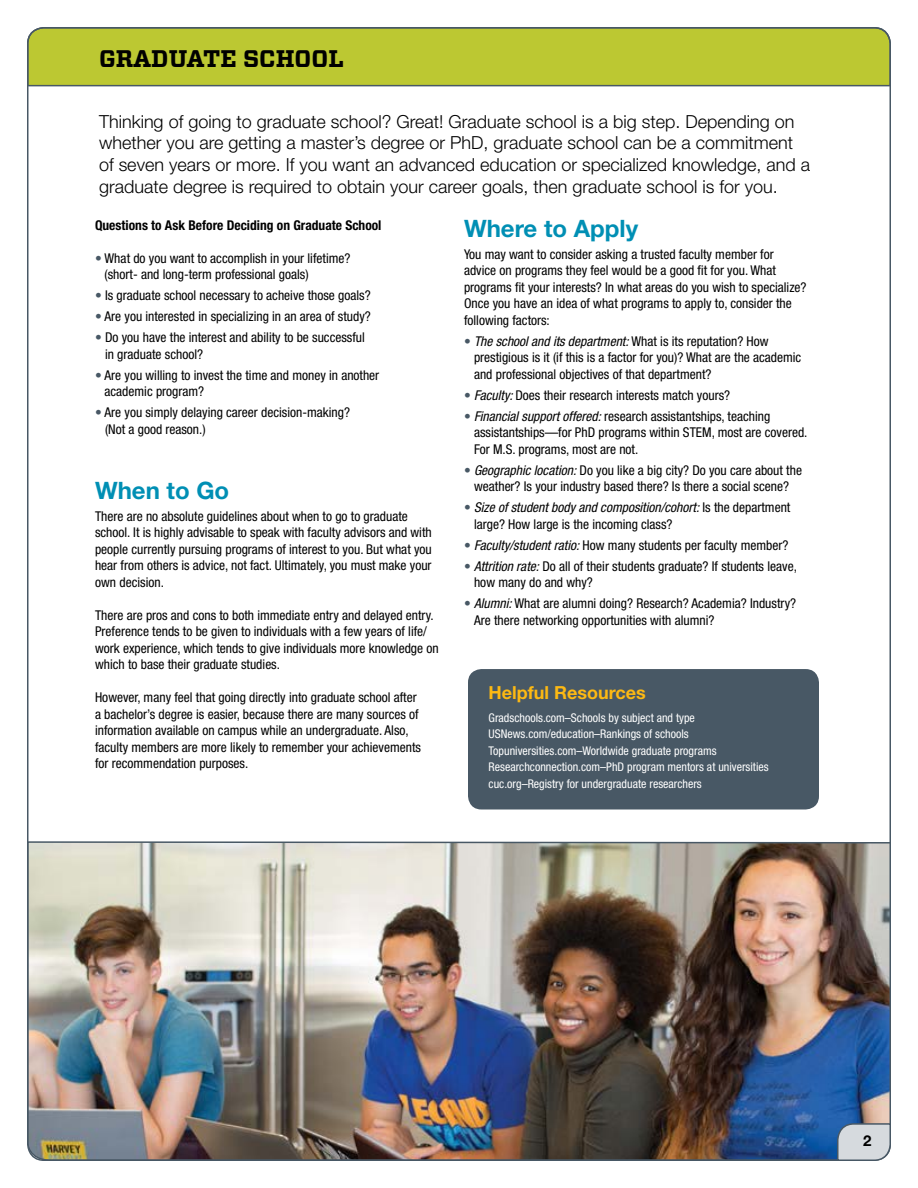
<style>
.page{position:relative;width:918px;height:1188px;background:#fff}
.page>*{position:absolute;margin:0;border:0;box-sizing:border-box;transform-origin:0 0}
.t1{font:700 24px "Helvetica Neue LT Std";color:#008fb4}
.t2{font:700 24px "Vitesse";color:#000}
.Subheading_Text{font:300 18px/21.6px "Helvetica Neue LT Std";color:#000}
.Body_Text{font:700 18px "Helvetica Neue LT Std";color:#fdb913}
.Body_Text-2{font:700 15px "Helvetica Neue LT Std";color:#000}
.Body_Text-3{font:condensed 13.5px/16.5px "Helvetica Neue LT Std";color:#000}
.Body_Text-4{font:700 condensed 13.5px "Helvetica Neue LT Std";color:#000}
.Body_Text-5{font:condensed 12px "Helvetica Neue LT Std";color:#fff}
.s1{color:#485865}
.s2{font-style:italic}
</style>
<div class="page">
<svg style="left:27px;top:27px;width:864px;height:60px;background:#b5c137"></svg>
<img style="left:29px;top:841px;width:859px;height:319px">
<svg style="left:836px;top:1122px;width:55px;height:39px;background:#bbc3cc"></svg>
<div style="left:468px;top:669px;width:351px;height:141px;background:#485865;border-radius:14px"></div>
<p class="t2" style="left:99px;top:43px;width:246px">GRADUATE SCHOOL</p>
<p class="Subheading_Text" style="left:99px;top:110px;width:713px">Thinking of going to graduate school? Great! Graduate school is a big step. Depending on whether you are getting a master’s degree or PhD, graduate school can be a commitment of seven years or more. If you want an advanced education or specialized knowledge, and a graduate degree is required to obtain your career goals, then graduate school is for you.</p>
<p class="Body_Text-4" style="left:95px;top:217px;width:288px">Questions to Ask Before Deciding on Graduate School</p>
<p class="Body_Text-3" style="left:105px;top:250px;width:247px;text-indent:-9px"><span class="s1">•</span> What do you want to accomplish in your lifetime? (short- and long-term professional goals)</p>
<p class="Body_Text-3" style="left:95px;top:287px;width:277px"><span class="s1">•</span> Is graduate school necessary to acheive those goals?</p>
<p class="Body_Text-3" style="left:95px;top:308px;width:277px"><span class="s1">•</span> Are you interested in specializing in an area of study?</p>
<p class="Body_Text-3" style="left:105px;top:329px;width:261px;text-indent:-10px"><span class="s1">•</span> Do you have the interest and ability to be successful in graduate school?</p>
<p class="Body_Text-3" style="left:105px;top:367px;width:276px;text-indent:-9px"><span class="s1">•</span> Are you willing to invest the time and money in another academic program?</p>
<p class="Body_Text-3" style="left:105px;top:404px;width:247px;text-indent:-10px"><span class="s1">•</span> Are you simply delaying career decision-making? (Not a good reason.)</p>
<p class="t1" style="left:95px;top:476px;width:136px">When to Go</p>
<p class="Body_Text-3" style="left:95px;top:508px;width:338px">There are no absolute guidelines about when to go to graduate school. It is highly advisable to speak with faculty advisors and with people currently pursuing programs of interest to you. But what you hear from others is advice, not fact. Ultimately, you must make your own decision.</p>
<p class="Body_Text-3" style="left:95px;top:607px;width:345px">There are pros and cons to both immediate entry and delayed entry.<br>Preference tends to be given to individuals with a few years of life/ work experience, which tends to give individuals more knowledge on which to base their graduate studies.</p>
<p class="Body_Text-3" style="left:95px;top:689px;width:327px">However, many feel that going directly into graduate school after a bachelor’s degree is easier, because there are many sources of information available on campus while an undergraduate. Also, faculty members are more likely to remember your achievements for recommendation purposes.</p>
<p class="t1" style="left:464px;top:214px;width:176px">Where to Apply</p>
<p class="Body_Text-3" style="left:464px;top:246px;width:344px">You may want to consider asking a trusted faculty member for advice on programs they feel would be a good fit for you. What programs fit your interests? In what areas do you wish to specialize?<br>Once you have an idea of what programs to apply to, consider the following factors:</p>
<p class="Body_Text-3" style="left:474px;top:333px;width:329px;text-indent:-10px"><span class="s1">•</span> <span class="s2">The school and its department:</span> What is its reputation? How prestigious is it (if this is a factor for you)? What are the academic and professional objectives of that department?</p>
<p class="Body_Text-3" style="left:464px;top:387px;width:268px"><span class="s1">•</span> <span class="s2">Faculty:</span> Does their research interests match yours?</p>
<p class="Body_Text-3" style="left:474px;top:408px;width:335px;text-indent:-10px"><span class="s1">•</span> <span class="s2">Financial support offered:</span> research assistantships, teaching assistantships—for PhD programs within STEM, most are covered.<br>For M.S. programs, most are not.</p>
<p class="Body_Text-3" style="left:464px;top:462px;width:339px;text-align:center"><span class="s1">•</span> <span class="s2">Geographic location:</span> Do you like a big city? Do you care about the weather? Is your industry based there? Is there a social scene?</p>
<p class="Body_Text-3" style="left:474px;top:499px;width:318px;text-indent:-10px"><span class="s1">•</span> <span class="s2">Size of student body and composition/cohort:</span> Is the department large? How large is the incoming class?</p>
<p class="Body_Text-3" style="left:464px;top:537px;width:326px"><span class="s1">•</span> <span class="s2">Faculty/student ratio:</span> How many students per faculty member?</p>
<p class="Body_Text-3" style="left:474px;top:558px;width:324px;text-indent:-10px"><span class="s1">•</span> <span class="s2">Attrition rate:</span> Do all of their students graduate? If students leave, how many do and why?</p>
<p class="Body_Text-3" style="left:474px;top:595px;width:324px;text-indent:-10px"><span class="s1">•</span> <span class="s2">Alumni:</span> What are alumni doing? Research? Academia? Industry?<br>Are there networking opportunities with alumni?</p>
<p class="Body_Text" style="left:489px;top:682px;width:159px">Helpful Resources</p>
<p class="Body_Text-5" style="left:489px;top:711px;width:208px">Gradschools.com–Schools by subject and type</p>
<p class="Body_Text-5" style="left:489px;top:727px;width:202px">USNews.com/education–Rankings of schools</p>
<p class="Body_Text-5" style="left:489px;top:744px;width:229px">Topuniversities.com–Worldwide graduate programs</p>
<p class="Body_Text-5" style="left:489px;top:760px;width:282px">Researchconnection.com–PhD program mentors at universities</p>
<p class="Body_Text-5" style="left:489px;top:777px;width:215px">cuc.org–Registry for undergraduate researchers</p>
<p class="Body_Text-2" style="left:863px;top:1131px;width:10px">2</p>
</div>
